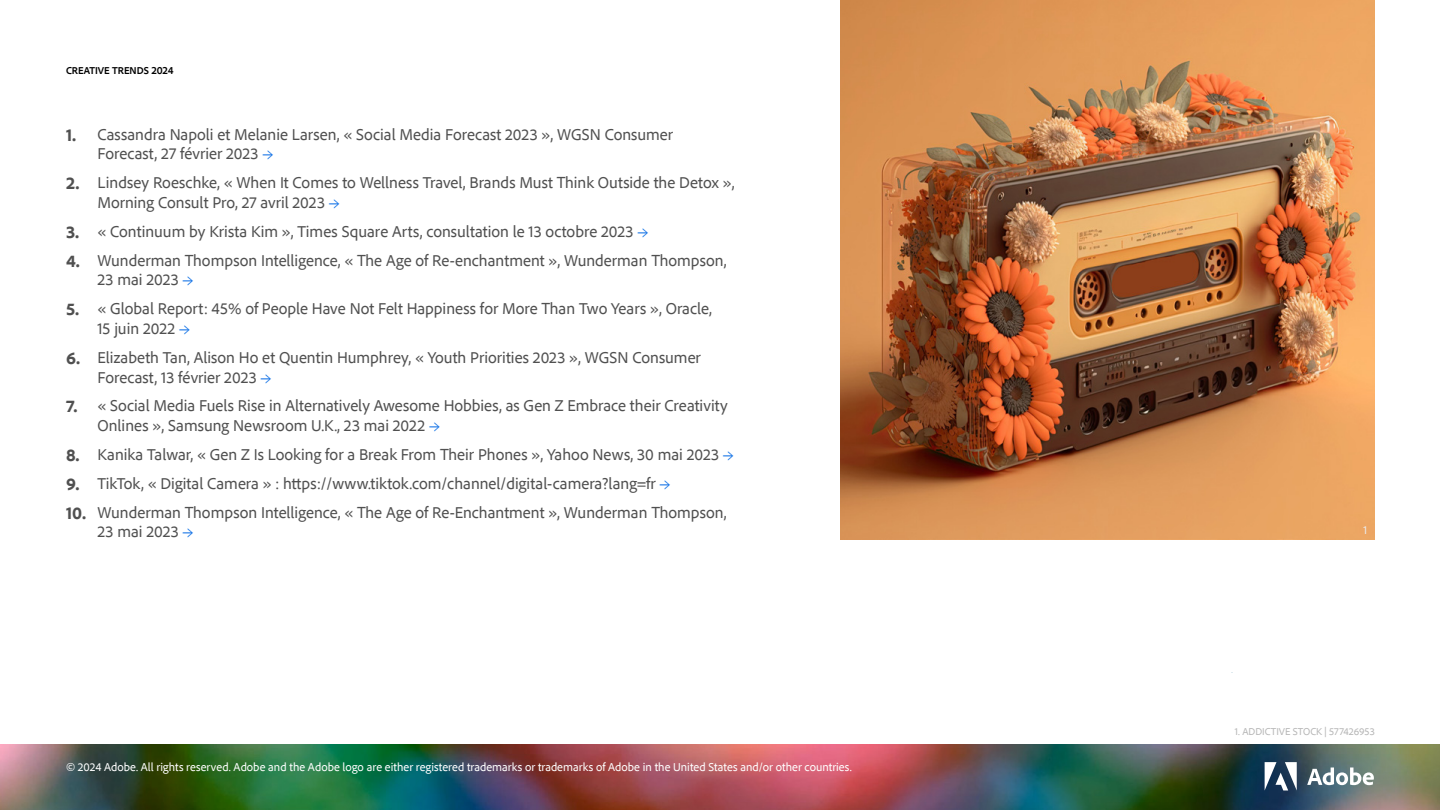
<style>
.page{position:relative;width:1440px;height:810px;background:#fff}
.page>*{position:absolute;margin:0;border:0;box-sizing:border-box;transform-origin:0 0}
.t1{font:800 18px "Adobe Clean";color:#505050}
.Body{font:16.5px/19.8px "Adobe Clean";color:#505050}
.t2{font:12px "Adobe Clean";color:#fff}
.t3{font:12px "Adobe Clean";color:#eaeaea}
.t4{font:10.5px "Adobe Clean";color:#b6b6b6}
.t5{font:700 10.5px "Adobe Clean";color:#000}
.s1{color:#1473e6}
</style>
<div class="page">
<img style="left:0;top:744px;width:1440px;height:66px">
<img style="left:840px;top:0;width:535px;height:540px">
<svg style="left:1307px;top:768px;width:67px;height:17px"></svg>
<svg style="left:1265px;top:762px;width:32px;height:29px"></svg>
<p class="t5" style="left:66px;top:63px;width:109px">CREATIVE TRENDS 2024</p>
<p class="t1" style="left:66px;top:123px;width:12px">1.</p>
<p class="t1" style="left:66px;top:171px;width:15px">2.</p>
<p class="t1" style="left:66px;top:220px;width:15px">3.</p>
<p class="t1" style="left:66px;top:249px;width:15px">4.</p>
<p class="t1" style="left:66px;top:297px;width:15px">5.</p>
<p class="t1" style="left:66px;top:346px;width:16px">6.</p>
<p class="t1" style="left:66px;top:395px;width:13px">7.</p>
<p class="t1" style="left:66px;top:443px;width:15px">8.</p>
<p class="t1" style="left:66px;top:472px;width:15px">9.</p>
<p class="t1" style="left:66px;top:501px;width:22px">10.</p>
<p class="Body" style="left:98px;top:124px;width:577px">Cassandra Napoli et Melanie Larsen, « Social Media Forecast 2023 », WGSN Consumer<br>Forecast, 27 février 2023 <span class="s1">→</span></p>
<p class="Body" style="left:98px;top:172px;width:639px">Lindsey Roeschke, « When It Comes to Wellness Travel, Brands Must Think Outside the Detox »,<br>Morning Consult Pro, 27 avril 2023 <span class="s1">→</span></p>
<p class="Body" style="left:98px;top:221px;width:552px">« Continuum by Krista Kim », Times Square Arts, consultation le 13 octobre 2023 <span class="s1">→</span></p>
<p class="Body" style="left:98px;top:250px;width:631px">Wunderman Thompson Intelligence, « The Age of Re-enchantment », Wunderman Thompson,<br>23 mai 2023 <span class="s1">→</span></p>
<p class="Body" style="left:98px;top:298px;width:616px">« Global Report: 45% of People Have Not Felt Happiness for More Than Two Years », Oracle,<br>15 juin 2022 <span class="s1">→</span></p>
<p class="Body" style="left:98px;top:347px;width:605px">Elizabeth Tan, Alison Ho et Quentin Humphrey, « Youth Priorities 2023 », WGSN Consumer<br>Forecast, 13 février 2023 <span class="s1">→</span></p>
<p class="Body" style="left:98px;top:395px;width:632px">« Social Media Fuels Rise in Alternatively Awesome Hobbies, as Gen Z Embrace their Creativity<br>Onlines », Samsung Newsroom U.K., 23 mai 2022 <span class="s1">→</span></p>
<p class="Body" style="left:98px;top:444px;width:638px">Kanika Talwar, « Gen Z Is Looking for a Break From Their Phones », Yahoo News, 30 mai 2023 <span class="s1">→</span></p>
<p class="Body" style="left:98px;top:473px;width:574px">TikTok, « Digital Camera » : https://www.tiktok.com/channel/digital-camera?lang=fr <span class="s1">→</span></p>
<p class="Body" style="left:98px;top:502px;width:631px">Wunderman Thompson Intelligence, « The Age of Re-Enchantment », Wunderman Thompson,<br>23 mai 2023 <span class="s1">→</span></p>
<p class="t2" style="left:66px;top:759px;width:787px">© 2024 Adobe. All rights reserved. Adobe and the Adobe logo are either registered trademarks or trademarks of Adobe in the United States and/or other countries.</p>
<p class="t3" style="left:1364px;top:522px;width:5px">1</p>
<p class="t4" style="left:1235px;top:725px;width:141px">1. ADDICTIVE STOCK | 577426953</p>
</div>
